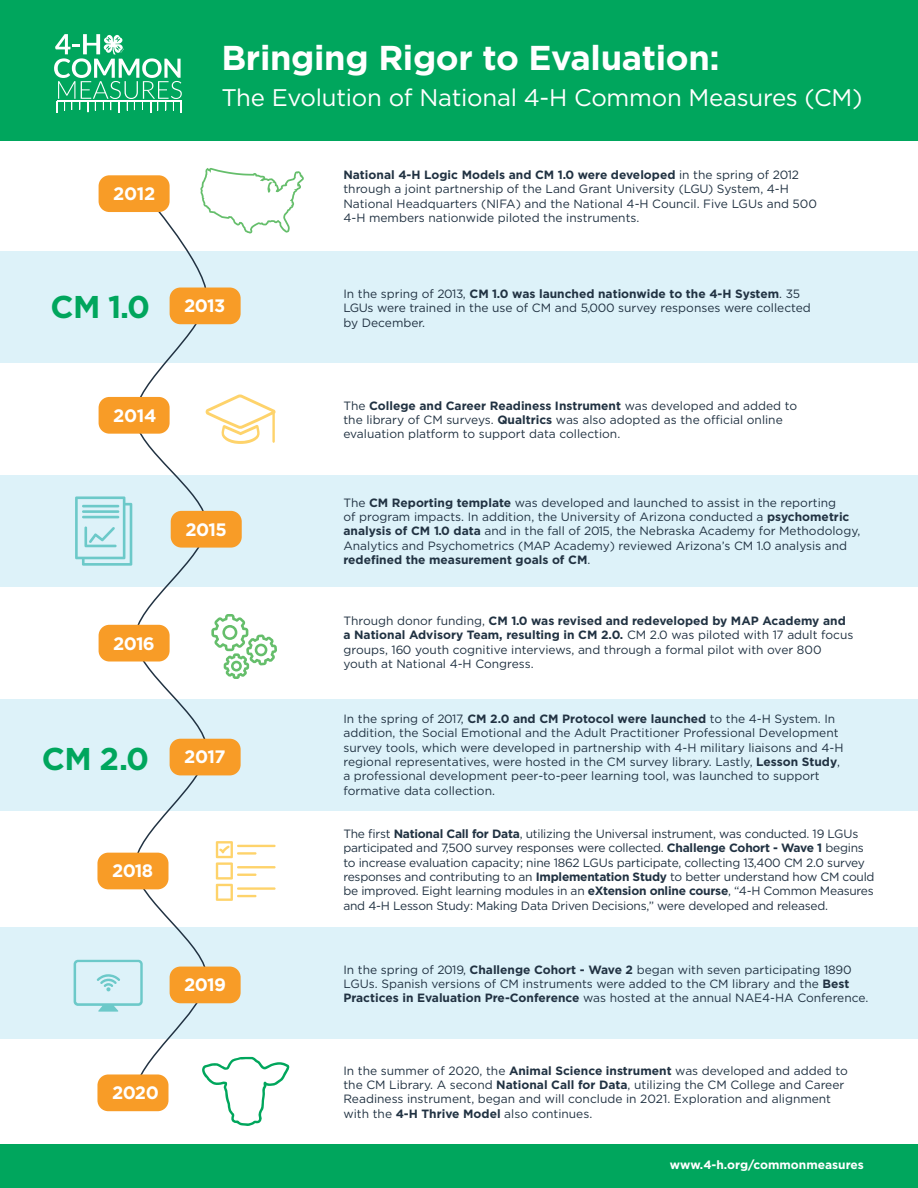
<style>
.page{position:relative;width:918px;height:1188px;background:#fff}
.page>*{position:absolute;margin:0;border:0;box-sizing:border-box;transform-origin:0 0}
.t1{font:700 34.5px "Gotham";letter-spacing:-.01em;color:#fff}
.t2{font:700 31.5px "Gotham";color:#00a65d}
.t3{font:24px "Gotham";letter-spacing:-.01em;color:#fff}
.t4{font:700 18px "Gotham";letter-spacing:-.04em;color:#fff}
.bullets{font:12px/14.4px "Gotham";color:#213242}
.bullets-2{font:12px/14.4px "Gotham";letter-spacing:-.02em;color:#213242}
.bullets-3{font:700 12px "Gotham";color:#fff}
.s1{font-weight:700}
</style>
<div class="page">
<div style="left:0;top:0;width:918px;height:140px;background:#00a65d"></div>
<svg style="left:54px;top:34px;width:128px;height:79px"></svg>
<div style="left:0;top:927px;width:918px;height:112px;background:#ddf2f9"></div>
<div style="left:0;top:699px;width:918px;height:112px;background:#ddf2f9"></div>
<div style="left:0;top:252px;width:918px;height:111px;background:#ddf2f9"></div>
<div style="left:0;top:475px;width:918px;height:112px;background:#ddf2f9"></div>
<div style="left:0;top:1144px;width:918px;height:44px;background:#00a65d"></div>
<svg style="left:134px;top:204px;width:75px;height:892px"></svg>
<div style="left:170px;top:288px;width:71px;height:36px;background:#f89c27;border-radius:11px"></div>
<div style="left:99px;top:175px;width:71px;height:37px;background:#f89c27;border-radius:11px"></div>
<div style="left:99px;top:397px;width:71px;height:37px;background:#f89c27;border-radius:11px"></div>
<div style="left:171px;top:511px;width:71px;height:37px;background:#f89c27;border-radius:11px"></div>
<div style="left:99px;top:625px;width:71px;height:37px;background:#f89c27;border-radius:11px"></div>
<div style="left:97px;top:853px;width:71px;height:36px;background:#f89c27;border-radius:11px"></div>
<div style="left:170px;top:967px;width:71px;height:36px;background:#f89c27;border-radius:11px"></div>
<div style="left:97px;top:1074px;width:71px;height:37px;background:#f89c27;border-radius:11px"></div>
<div style="left:170px;top:739px;width:71px;height:36px;background:#f89c27;border-radius:11px"></div>
<svg style="left:206px;top:394px;width:70px;height:50px"></svg>
<svg style="left:75px;top:496px;width:57px;height:70px"></svg>
<svg style="left:211px;top:614px;width:66px;height:65px"></svg>
<hr style="left:237px;top:845px;width:39px;height:2px;background:#fed36b">
<hr style="left:237px;top:852px;width:20px;height:3px;background:#fed36b">
<hr style="left:237px;top:866px;width:39px;height:2px;background:#fed36b">
<hr style="left:237px;top:874px;width:20px;height:2px;background:#fed36b">
<hr style="left:237px;top:887px;width:39px;height:3px;background:#fed36b">
<svg style="left:216px;top:841px;width:40px;height:60px"></svg>
<svg style="left:74px;top:960px;width:69px;height:52px"></svg>
<svg style="left:200px;top:168px;width:104px;height:65px"></svg>
<svg style="left:202px;top:1057px;width:87px;height:69px"></svg>
<p class="t4" style="left:113px;top:182px;width:43px">2012</p>
<p class="t2" style="left:51px;top:286px;width:101px">CM 1.0</p>
<p class="t1" style="left:221px;top:35px;width:500px">Bringing Rigor to Evaluation:</p>
<p class="t3" style="left:221px;top:82px;width:643px">The Evolution of National 4-H Common Measures (CM)</p>
<p class="t4" style="left:184px;top:294px;width:42px">2013</p>
<p class="bullets" style="left:343px;top:167px;width:475px"><span class="s1">National 4-H Logic Models and CM 1.0 were developed</span> in the spring of 2012 through a joint partnership of the Land Grant University (LGU) System, 4-H National Headquarters (NIFA) and the National 4-H Council. Five LGUs and 500<br>4-H members nationwide piloted the instruments.</p>
<p class="bullets" style="left:343px;top:286px;width:469px">In the spring of 2013, <span class="s1">CM 1.0 was launched nationwide to the 4-H System</span>. 35<br>LGUs were trained in the use of CM and 5,000 survey responses were collected by December.</p>
<p class="t4" style="left:113px;top:403px;width:45px">2014</p>
<p class="t4" style="left:185px;top:517px;width:43px">2015</p>
<p class="t4" style="left:113px;top:631px;width:43px">2016</p>
<p class="t2" style="left:42px;top:738px;width:109px">CM 2.0</p>
<p class="t4" style="left:184px;top:745px;width:43px">2017</p>
<p class="t4" style="left:112px;top:859px;width:43px">2018</p>
<p class="t4" style="left:184px;top:973px;width:43px">2019</p>
<p class="t4" style="left:112px;top:1081px;width:48px">2020</p>
<p class="bullets" style="left:343px;top:398px;width:455px">The <span class="s1">College and Career Readiness Instrument</span> was developed and added to the library of CM surveys. <span class="s1">Qualtrics</span> was also adopted as the official online evaluation platform to support data collection.</p>
<p class="bullets" style="left:343px;top:495px;width:518px">The <span class="s1">CM Reporting template</span> was developed and launched to assist in the reporting<br>of program impacts. In addition, the University of Arizona conducted a <span class="s1">psychometric analysis of CM 1.0 data</span> and in the fall of 2015, the Nebraska Academy for Methodology, Analytics and Psychometrics (MAP Academy) reviewed Arizona’s CM 1.0 analysis and <span class="s1">redefined the measurement goals of CM</span>.</p>
<p class="bullets" style="left:343px;top:613px;width:512px">Through donor funding, <span class="s1">CM 1.0 was revised and redeveloped by MAP Academy and a National Advisory Team, resulting in CM 2.0.</span> CM 2.0 was piloted with 17 adult focus groups, 160 youth cognitive interviews, and through a formal pilot with over 800 youth at National 4-H Congress.</p>
<p class="bullets" style="left:343px;top:711px;width:502px">In the spring of 2017, <span class="s1">CM 2.0 and CM Protocol were launched</span> to the 4-H System. In addition, the Social Emotional and the Adult Practitioner Professional Development survey tools, which were developed in partnership with 4-H military liaisons and 4-H regional representatives, were hosted in the CM survey library. Lastly, <span class="s1">Lesson Study</span>, a professional development peer-to-peer learning tool, was launched to support formative data collection.</p>
<p class="bullets-2" style="left:343px;top:826px;width:533px">The first <span class="s1">National Call for Data</span>, utilizing the Universal instrument, was conducted. 19 LGUs participated and 7,500 survey responses were collected. <span class="s1">Challenge Cohort - Wave 1</span> begins to increase evaluation capacity; nine 1862 LGUs participate, collecting 13,400 CM 2.0 survey responses and contributing to an <span class="s1">Implementation Study</span> to better understand how CM could be improved. Eight learning modules in an <span class="s1">eXtension online course</span>, “4-H Common Measures and 4-H Lesson Study: Making Data Driven Decisions,” were developed and released.</p>
<p class="bullets" style="left:343px;top:962px;width:526px">In the spring of 2019, <span class="s1">Challenge Cohort - Wave 2</span> began with seven participating 1890<br>LGUs. Spanish versions of CM instruments were added to the CM library and the <span class="s1">Best<br>Practices in Evaluation Pre-Conference</span> was hosted at the annual NAE4-HA Conference.</p>
<p class="bullets" style="left:343px;top:1063px;width:506px">In the summer of 2020, the <span class="s1">Animal Science instrument</span> was developed and added to the CM Library. A second <span class="s1">National Call for Data</span>, utilizing the CM College and Career Readiness instrument, began and will conclude in 2021. Exploration and alignment with the <span class="s1">4-H Thrive Model</span> also continues.</p>
<p class="bullets-3" style="left:670px;top:1157px;width:196px">www.4-h.org/commonmeasures</p>
</div>
